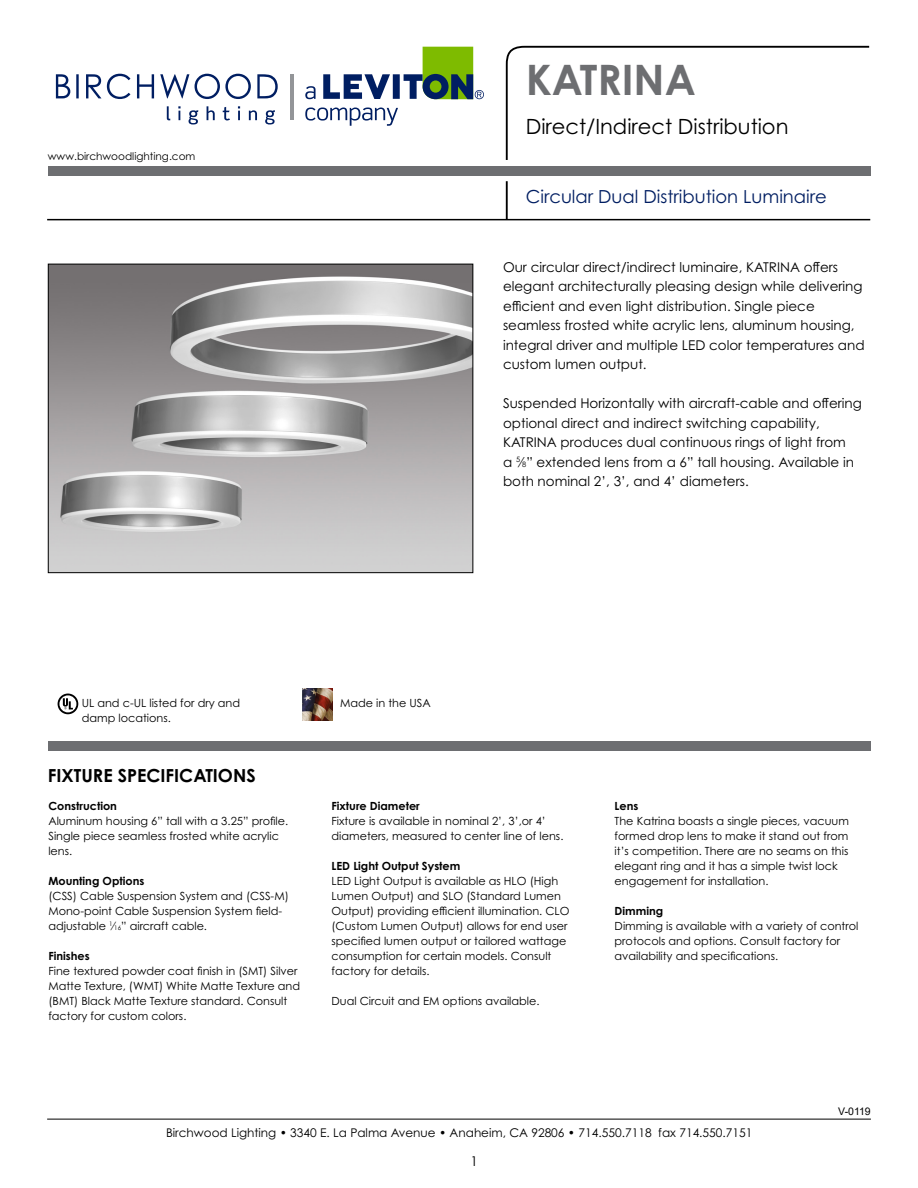
<style>
.page{position:relative;width:918px;height:1188px;background:#fff}
.page>*{position:absolute;margin:0;border:0;box-sizing:border-box;transform-origin:0 0}
.t1{font:700 42px "Century Gothic Pro";color:#6d6e71}
.t2{font:21px "Century Gothic Pro";color:#000}
.t3{font:18px "Century Gothic Pro";color:#001e62}
.t4{font:700 18px "Century Gothic Pro";color:#000}
.t5{font:13.5px/19.5px "Century Gothic Pro";color:#000}
.t6{font:12px "Century Gothic Pro";color:#000}
.t7{font:11.25px/15px "Century Gothic Pro";color:#000}
.t8{font:700 11.25px "Century Gothic Pro";color:#000}
.t9{font:10.5px "Century Gothic Pro";color:#000}
.t10{font:10.5px "Arial";color:#000}
.s1{font-size:7.35px}
.s2{font-size:6.15px}
</style>
<div class="page">
<hr style="left:47px;top:1119px;width:824px;height:1px;background:#000">
<svg style="left:305px;top:47px;width:179px;height:79px"></svg>
<hr style="left:290px;top:74px;width:3px;height:46px;background:#939598">
<svg style="left:56px;top:74px;width:222px;height:51px"></svg>
<div style="left:48px;top:166px;width:822px;height:10px;background:#6d6e71"></div>
<svg style="left:505px;top:45px;width:366px;height:176px"></svg>
<hr style="left:47px;top:219px;width:823px;height:1px;background:#000">
<div style="left:48px;top:741px;width:822px;height:10px;background:#6d6e71"></div>
<svg style="left:57px;top:693px;width:22px;height:22px"></svg>
<svg style="left:58px;top:694px;width:20px;height:20px"></svg>
<img style="left:302px;top:688px;width:31px;height:32px">
<img style="left:50px;top:266px;width:421px;height:305px">
<div style="left:48px;top:264px;width:425px;height:309px;border:1px solid #000"></div>
<p class="t9" style="left:48px;top:150px;width:149px">www.birchwoodlighting.com</p>
<h1 class="t1" style="left:526px;top:53px;width:171px">KATRINA</h1>
<h2 class="t2" style="left:526px;top:113px;width:264px">Direct/Indirect Distribution</h2>
<h3 class="t3" style="left:526px;top:185px;width:303px">Circular Dual Distribution Luminaire</h3>
<p class="t5" style="left:503px;top:257px;width:363px">Our circular direct/indirect luminaire, KATRINA offers elegant architecturally pleasing design while delivering efficient and even light distribution. Single piece seamless frosted white acrylic lens, aluminum housing, integral driver and multiple LED color temperatures and custom lumen output.</p>
<p class="t5" style="left:503px;top:393px;width:360px">Suspended Horizontally with aircraft-cable and offering optional direct and indirect switching capability, KATRINA produces dual continuous rings of light from<br>a <sup>5</sup>⁄<span class="s1">8</span>” extended lens from a 6” tall housing. Available in both nominal 2’, 3’, and 4’ diameters.</p>
<p class="t7" style="left:82px;top:695px;width:160px">UL and c-UL listed for dry and damp locations.</p>
<p class="t7" style="left:340px;top:695px;width:92px">Made in the USA</p>
<h3 class="t4" style="left:48px;top:764px;width:209px">FIXTURE SPECIFICATIONS</h3>
<p class="t8" style="left:48px;top:799px;width:70px">Construction</p>
<p class="t7" style="left:48px;top:813px;width:241px">Aluminum housing 6” tall with a 3.25” profile.<br>Single piece seamless frosted white acrylic lens.</p>
<p class="t8" style="left:48px;top:874px;width:98px">Mounting Options</p>
<p class="t7" style="left:48px;top:888px;width:242px">(CSS) Cable Suspension System and (CSS-M)<br>Mono-point Cable Suspension System field&shy;adjustable <sup>1</sup>⁄<span class="s2">16</span>” aircraft cable.</p>
<p class="t8" style="left:48px;top:949px;width:43px">Finishes</p>
<p class="t7" style="left:48px;top:963px;width:253px">Fine textured powder coat finish in (SMT) Silver Matte Texture, (WMT) White Matte Texture and (BMT) Black Matte Texture standard. Consult factory for custom colors.</p>
<p class="t8" style="left:332px;top:799px;width:90px">Fixture Diameter</p>
<p class="t7" style="left:332px;top:813px;width:233px">Fixture is available in nominal 2’, 3’,or 4’ diameters, measured to center line of lens.</p>
<p class="t8" style="left:332px;top:859px;width:130px">LED Light Output System</p>
<p class="t7" style="left:332px;top:873px;width:240px">LED Light Output is available as HLO (High Lumen Output) and SLO (Standard Lumen Output) providing efficient illumination. CLO (Custom Lumen Output) allows for end user specified lumen output or tailored wattage consumption for certain models. Consult factory for details.</p>
<p class="t7" style="left:332px;top:993px;width:210px">Dual Circuit and EM options available.</p>
<p class="t8" style="left:615px;top:799px;width:25px">Lens</p>
<p class="t7" style="left:615px;top:813px;width:236px">The Katrina boasts a single pieces, vacuum formed drop lens to make it stand out from it’s competition. There are no seams on this elegant ring and it has a simple twist lock engagement for installation.</p>
<p class="t8" style="left:615px;top:904px;width:50px">Dimming</p>
<p class="t7" style="left:615px;top:918px;width:245px">Dimming is available with a variety of control protocols and options. Consult factory for availability and specifications.</p>
<p class="t10" style="left:838px;top:1104px;width:34px">V-0119</p>
<p class="t6" style="left:166px;top:1125px;width:588px">Birchwood Lighting • 3340 E. La Palma Avenue • Anaheim, CA 92806 • 714.550.7118 fax 714.550.7151</p>
<p class="t5" style="left:471px;top:1151px;width:9px">1</p>
</div>
